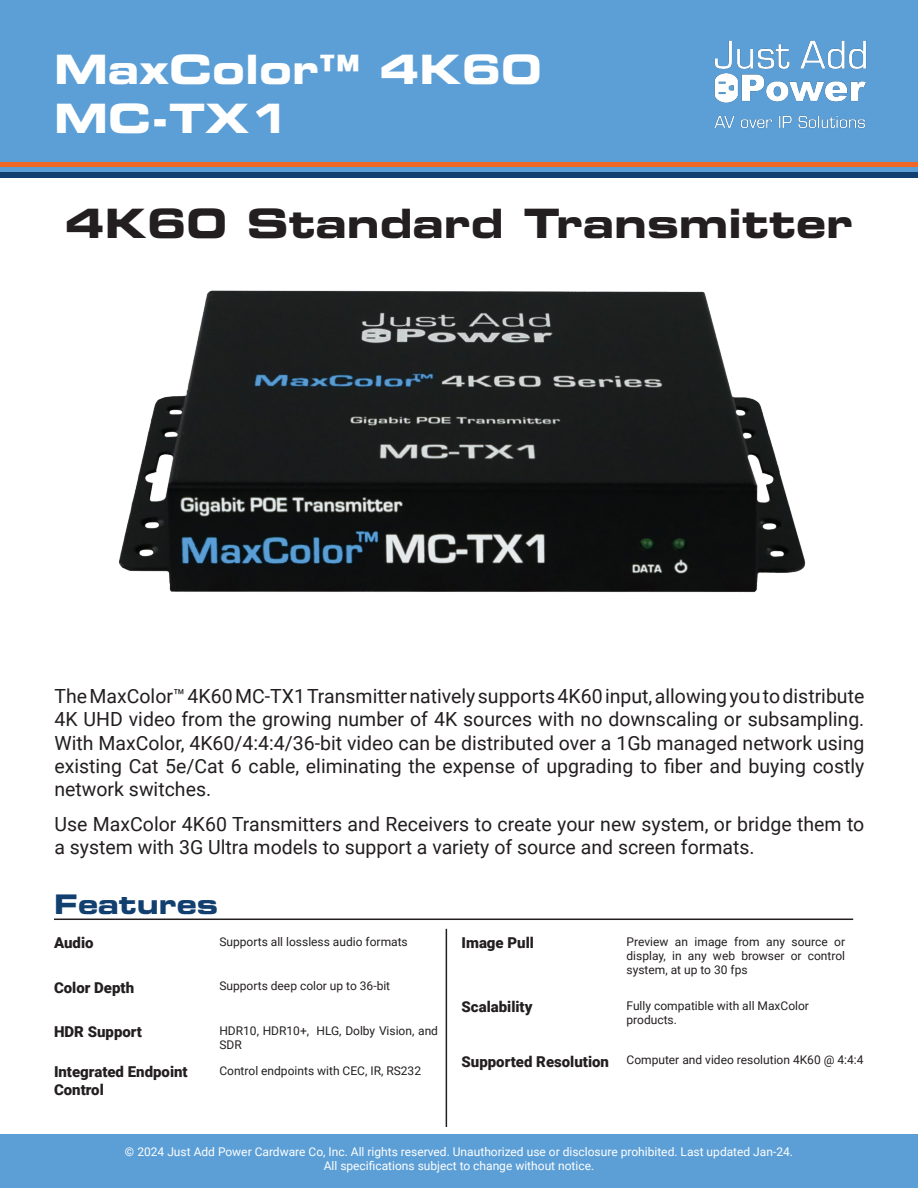
<style>
.page{position:relative;width:918px;height:1188px;background:#fff}
.page>*{position:absolute;margin:0;border:0;box-sizing:border-box;transform-origin:0 0}
.t1{font:40.5px "Eurostile LT Std Bold Ex 2";color:#231f20}
.t2{font:40.5px "Eurostile LT Std Bold Ex 2";color:#fff}
.t3{font:27px "Eurostile LT Std Bold Ex 2";color:#113f70}
.t4{font:19.5px/23.4px "Roboto";color:#231f20;text-align:justify}
.t5{font:900 15px "Roboto";color:#231f20}
.t6{font:12px/14.4px "Roboto";color:#231f20}
.t7{font:12px "Roboto";color:#fff}
</style>
<div class="page">
<div style="left:0;top:162px;width:918px;height:5px;background:#f06825"></div>
<div style="left:0;top:0;width:918px;height:162px;background:#5c9fd6"></div>
<div style="left:0;top:167px;width:918px;height:5px;background:#5c9fd6"></div>
<div style="left:0;top:172px;width:918px;height:6px;background:#113f70"></div>
<div style="left:0;top:1134px;width:918px;height:54px;background:#5c9fd6"></div>
<hr style="left:54px;top:919px;width:799px;height:1px;background:#231f20">
<hr style="left:446px;top:929px;width:1px;height:198px;background:#231f20">
<img style="left:119px;top:290px;width:687px;height:303px">
<img style="left:714px;top:40px;width:153px;height:88px">
<p class="t2" style="left:54px;top:41px;width:489px">MaxColor™ 4K60</p>
<p class="t2" style="left:54px;top:90px;width:237px">MC-TX1</p>
<p class="t1" style="left:65px;top:194px;width:790px">4K60 Standard Transmitter</p>
<p class="t4" style="left:54px;top:683px;width:812px">The MaxColor™ 4K60 MC-TX1 Transmitter natively supports 4K60 input, allowing you to distribute 4K UHD video from the growing number of 4K sources with no downscaling or subsampling.<br>With MaxColor, 4K60/4:4:4/36-bit video can be distributed over a 1Gb managed network using existing Cat 5e/Cat 6 cable, eliminating the expense of upgrading to fiber and buying costly network switches.</p>
<p class="t4" style="left:54px;top:811px;width:812px">Use MaxColor 4K60 Transmitters and Receivers to create your new system, or bridge them to a system with 3G Ultra models to support a variety of source and screen formats.</p>
<p class="t3" style="left:54px;top:885px;width:166px">Features</p>
<p class="t5" style="left:54px;top:932px;width:41px">Audio</p>
<p class="t6" style="left:219px;top:934px;width:190px">Supports all lossless audio formats</p>
<p class="t5" style="left:54px;top:977px;width:82px">Color Depth</p>
<p class="t6" style="left:219px;top:978px;width:172px">Supports deep color up to 36-bit</p>
<p class="t5" style="left:54px;top:1021px;width:90px">HDR Support</p>
<p class="t6" style="left:219px;top:1023px;width:220px">HDR10, HDR10+, HLG, Dolby Vision, and<br>SDR</p>
<p class="t5" style="left:54px;top:1061px;width:135px">Integrated Endpoint</p>
<p class="t5" style="left:54px;top:1079px;width:51px">Control</p>
<p class="t6" style="left:219px;top:1063px;width:203px">Control endpoints with CEC, IR, RS232</p>
<p class="t5" style="left:462px;top:932px;width:74px">Image Pull</p>
<p class="t5" style="left:462px;top:996px;width:72px">Scalability</p>
<p class="t6" style="left:627px;top:934px;width:220px;text-align:justify">Preview an image from any source or display, in any web browser or control system, at up to 30 fps</p>
<p class="t6" style="left:627px;top:998px;width:184px">Fully compatible with all MaxColor products.</p>
<p class="t5" style="left:462px;top:1051px;width:149px">Supported Resolution</p>
<p class="t6" style="left:627px;top:1052px;width:239px">Computer and video resolution 4K60 @ 4:4:4</p>
<p class="t7" style="left:125px;top:1143px;width:670px">© 2024 Just Add Power Cardware Co, Inc. All rights reserved. Unauthorized use or disclosure prohibited. Last updated Jan-24.</p>
<p class="t7" style="left:324px;top:1157px;width:272px">All specifications subject to change without notice.</p>
</div>
